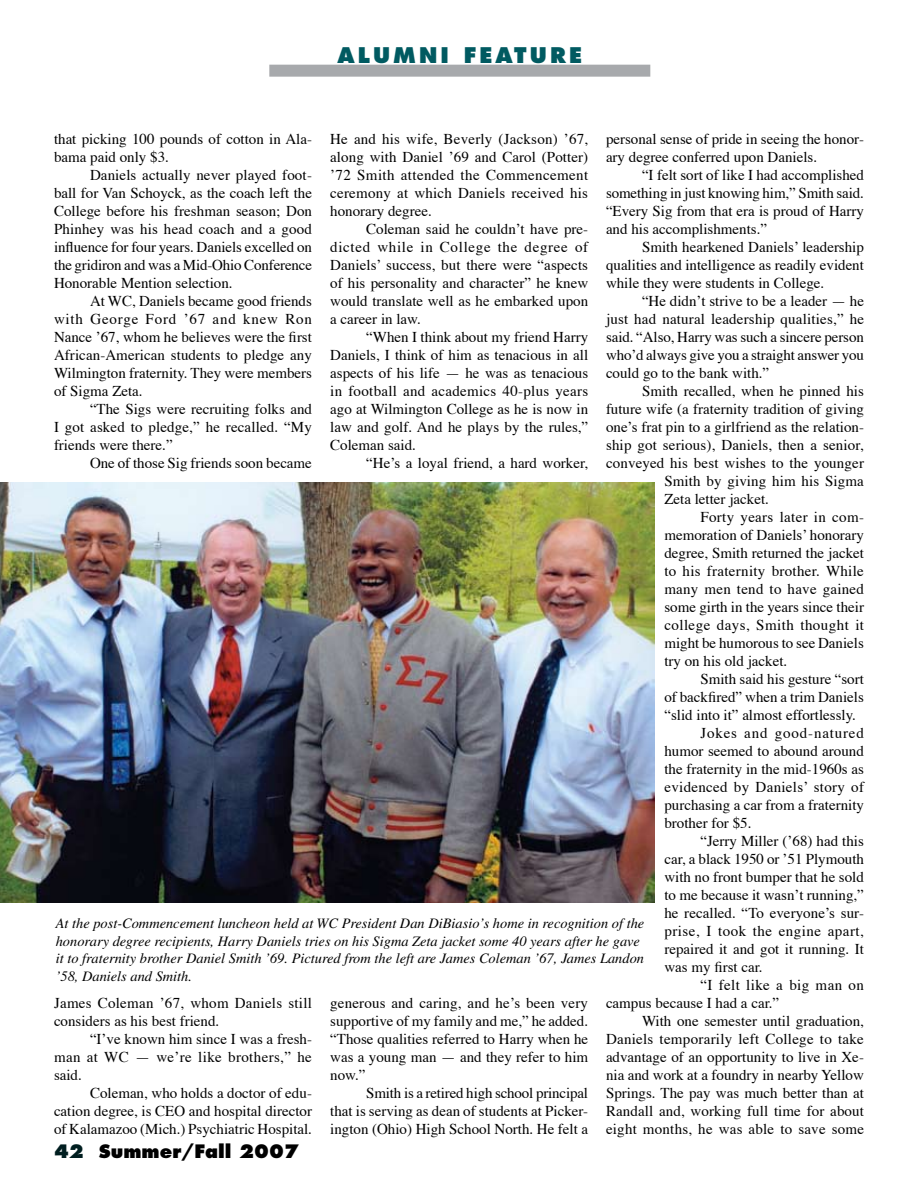
<style>
.page{position:relative;width:918px;height:1188px;background:#fff}
.page>*{position:absolute;margin:0;border:0;box-sizing:border-box;transform-origin:0 0}
.t1{font:800 21px "Futura";letter-spacing:.145em;color:#005a61}
.t2{font:800 18px "Futura";color:#000}
.t3{font:15px/18px "Times";color:#000;text-align:justify}
.t4{font:15px "Times";letter-spacing:.02em;color:#000}
.t5{font:15px "Times";letter-spacing:.03em;color:#000}
.t6{font:15px "Times";letter-spacing:.035em;color:#000}
.t7{font:15px "Times";letter-spacing:.055em;color:#000}
.t8{font:15px "Times";letter-spacing:.025em;color:#000}
.t9{font:italic 14.4px/17.4px "Times";color:#000}
.s1{color:#001e20}
</style>
<div class="page">
<div style="left:269px;top:65px;width:381px;height:12px;background:#a7a9ac"></div>
<img style="left:0;top:482px;width:654px;height:420px">
<h1 class="t1" style="left:338px;top:43px;width:246px">ALUMNI FEATURE</h1>
<p class="t3" style="left:54px;top:129px;width:259px">that picking 100 pounds of cotton in Ala&shy;bama paid only $3.</p>
<p class="t3" style="left:54px;top:165px;width:260px;text-indent:36px">Daniels actually never played foot&shy;ball for Van Schoyck, as the coach left the College before his freshman season; Don Phinhey was his head coach and a good influence for four years. Daniels excelled on the gridiron and was a Mid-Ohio Conference Honorable Mention selection.</p>
<p class="t3" style="left:54px;top:291px;width:260px;text-indent:36px">At WC, Daniels became good friends with George Ford ’67 and knew Ron Nance ’67, whom he believes were the first African-American students to pledge any Wilmington fraternity. They were members of Sigma Zeta.</p>
<p class="t3" style="left:54px;top:399px;width:260px;text-indent:36px">“The Sigs were recruiting folks and I got asked to pledge,” he recalled. “My friends were there.”</p>
<p class="t3" style="left:90px;top:453px;width:223px">One of those Sig friends soon became</p>
<p class="t3" style="left:330px;top:129px;width:260px">He and his wife, Beverly (Jackson) ’67, along with Daniel ’69 and Carol (Potter) ’72 Smith attended the Commencement ceremony at which Daniels received his honorary degree.</p>
<p class="t3" style="left:330px;top:219px;width:259px;text-indent:36px">Coleman said he couldn’t have pre&shy;dicted while in College the degree of Daniels’ success, but there were “aspects of his personality and character” he knew would translate well as he embarked upon a career in law.</p>
<p class="t3" style="left:330px;top:327px;width:260px;text-indent:36px">“When I think about my friend Harry Daniels, I think of him as tenacious in all aspects of his life — he was as tenacious in football and academics 40-plus years ago at Wilmington College as he is now in law and golf. And he plays by the rules,” Coleman said.</p>
<p class="t3" style="left:366px;top:453px;width:223px">“He’s a loyal friend, a hard worker,</p>
<p class="t3" style="left:606px;top:129px;width:259px">personal sense of pride in seeing the honor&shy;ary degree conferred upon Daniels.</p>
<p class="t3" style="left:606px;top:165px;width:260px;text-indent:36px">“I felt sort of like I had accomplished something in just knowing him,” Smith said. “Every Sig from that era is proud of Harry and his accomplishments.”</p>
<p class="t3" style="left:606px;top:237px;width:259px;text-indent:36px">Smith hearkened Daniels’ leadership qualities and intelligence as readily evident while they were students in College.</p>
<p class="t3" style="left:606px;top:291px;width:260px;text-indent:36px">“He didn’t strive to be a leader — he just had natural leadership qualities,” he said. “Also, Harry was such a sincere person who’d always give you a straight answer you could go to the bank with.”</p>
<p class="t3" style="left:642px;top:381px;width:224px">Smith recalled, when he pinned his</p>
<p class="t3" style="left:606px;top:399px;width:259px">future wife (a fraternity tradition of giving</p>
<p class="t3" style="left:606px;top:417px;width:259px">one’s frat pin to a girlfriend as the relation-</p>
<p class="t3" style="left:606px;top:435px;width:259px">ship got serious), Daniels, then a senior,</p>
<p class="t3" style="left:606px;top:453px;width:260px">conveyed his best wishes to the younger</p>
<p class="t3" style="left:664px;top:471px;width:201px">Smith by giving him his Sigma</p>
<p class="t3" style="left:664px;top:489px;width:106px">Zeta letter jacket.</p>
<p class="t4" style="left:700px;top:503px;width:165px">Forty years later in com-</p>
<p class="t3" style="left:664px;top:525px;width:201px">memoration of Daniels’ honorary</p>
<p class="t3" style="left:664px;top:543px;width:201px">degree, Smith returned the jacket</p>
<p class="t4" style="left:664px;top:557px;width:201px">to his fraternity brother. While</p>
<p class="t3" style="left:664px;top:579px;width:201px">many men tend to have gained</p>
<p class="t3" style="left:664px;top:597px;width:201px">some girth in the years since their</p>
<p class="t5" style="left:664px;top:611px;width:201px">college days, Smith thought it</p>
<p class="t3" style="left:664px;top:633px;width:201px">might be humorous to see Daniels</p>
<p class="t3" style="left:664px;top:651px;width:124px">try on his old jacket.</p>
<p class="t3" style="left:700px;top:669px;width:165px">Smith said his gesture “sort</p>
<p class="t3" style="left:664px;top:687px;width:201px">of backfired” when a trim Daniels</p>
<p class="t3" style="left:664px;top:705px;width:193px">“slid into it” almost effortlessly.</p>
<p class="t7" style="left:700px;top:719px;width:165px">Jokes and good-natured</p>
<p class="t3" style="left:664px;top:741px;width:201px">humor seemed to abound around</p>
<p class="t3" style="left:664px;top:759px;width:201px">the fraternity in the mid-1960s as</p>
<p class="t4" style="left:664px;top:773px;width:201px">evidenced by Daniels’ story of</p>
<p class="t3" style="left:664px;top:795px;width:201px">purchasing a car from a fraternity</p>
<p class="t3" style="left:664px;top:813px;width:89px">brother for $5.</p>
<p class="t3" style="left:700px;top:831px;width:165px">“Jerry Miller (’68) had this</p>
<p class="t3" style="left:664px;top:849px;width:201px">car, a black 1950 or ’51 Plymouth</p>
<p class="t3" style="left:664px;top:867px;width:201px">with no front bumper that he sold</p>
<p class="t3" style="left:664px;top:885px;width:201px">to me because it wasn’t running,”</p>
<p class="t3" style="left:664px;top:903px;width:201px">he recalled. “To everyone’s sur-</p>
<p class="t6" style="left:664px;top:917px;width:201px">prise, I took the engine apart,</p>
<p class="t3" style="left:664px;top:939px;width:201px">repaired it and got it running. It</p>
<p class="t3" style="left:664px;top:957px;width:100px">was my first car.</p>
<p class="t8" style="left:700px;top:971px;width:165px">“I felt like a big man on</p>
<p class="t3" style="left:606px;top:993px;width:175px">campus because I had a car.”</p>
<p class="t3" style="left:642px;top:1011px;width:223px">With one semester until graduation,</p>
<p class="t4" style="left:606px;top:1025px;width:259px">Daniels temporarily left College to take</p>
<p class="t3" style="left:606px;top:1047px;width:259px">advantage of an opportunity to live in Xe-</p>
<p class="t3" style="left:606px;top:1065px;width:259px">nia and work at a foundry in nearby Yellow</p>
<p class="t3" style="left:606px;top:1083px;width:259px">Springs. The pay was much better than at</p>
<p class="t3" style="left:606px;top:1101px;width:260px">Randall and, working full time for about</p>
<p class="t3" style="left:606px;top:1119px;width:260px">eight months, he was able to save some</p>
<p class="t9" style="left:56px;top:915px;width:590px">At the post-Commencement luncheon held at WC President Dan DiBiasio’s home in recognition of the honorary degree recipients, Harry Daniels tries on his Sigma Zeta jacket some 40 years after he gave it to fraternity brother Daniel Smith ’69. Pictured from the left are James Coleman ’67, James Landon ’58, Daniels and Smith.</p>
<p class="t3" style="left:54px;top:993px;width:259px">James Coleman ’67, whom Daniels still considers as his best friend.</p>
<p class="t3" style="left:54px;top:1029px;width:259px;text-indent:36px">“I’ve known him since I was a fresh&shy;man at WC — we’re like brothers,” he said.</p>
<p class="t3" style="left:54px;top:1083px;width:260px;text-indent:36px">Coleman, who holds a doctor of edu&shy;cation degree, is CEO and hospital director of Kalamazoo (Mich.) Psychiatric Hospital.</p>
<p class="t3" style="left:330px;top:993px;width:260px">generous and caring, and he’s been very supportive of my family and me,” he added. “Those qualities referred to Harry when he was a young man — and they refer to him now.”</p>
<p class="t3" style="left:330px;top:1083px;width:259px;text-indent:36px">Smith is a retired high school principal that is serving as dean of students at Picker&shy;ington (Ohio) High School North. He felt a</p>
<p class="t2" style="left:54px;top:1140px;width:246px"><span class="s1">42</span> SUMMER/FALL 2007</p>
</div>
